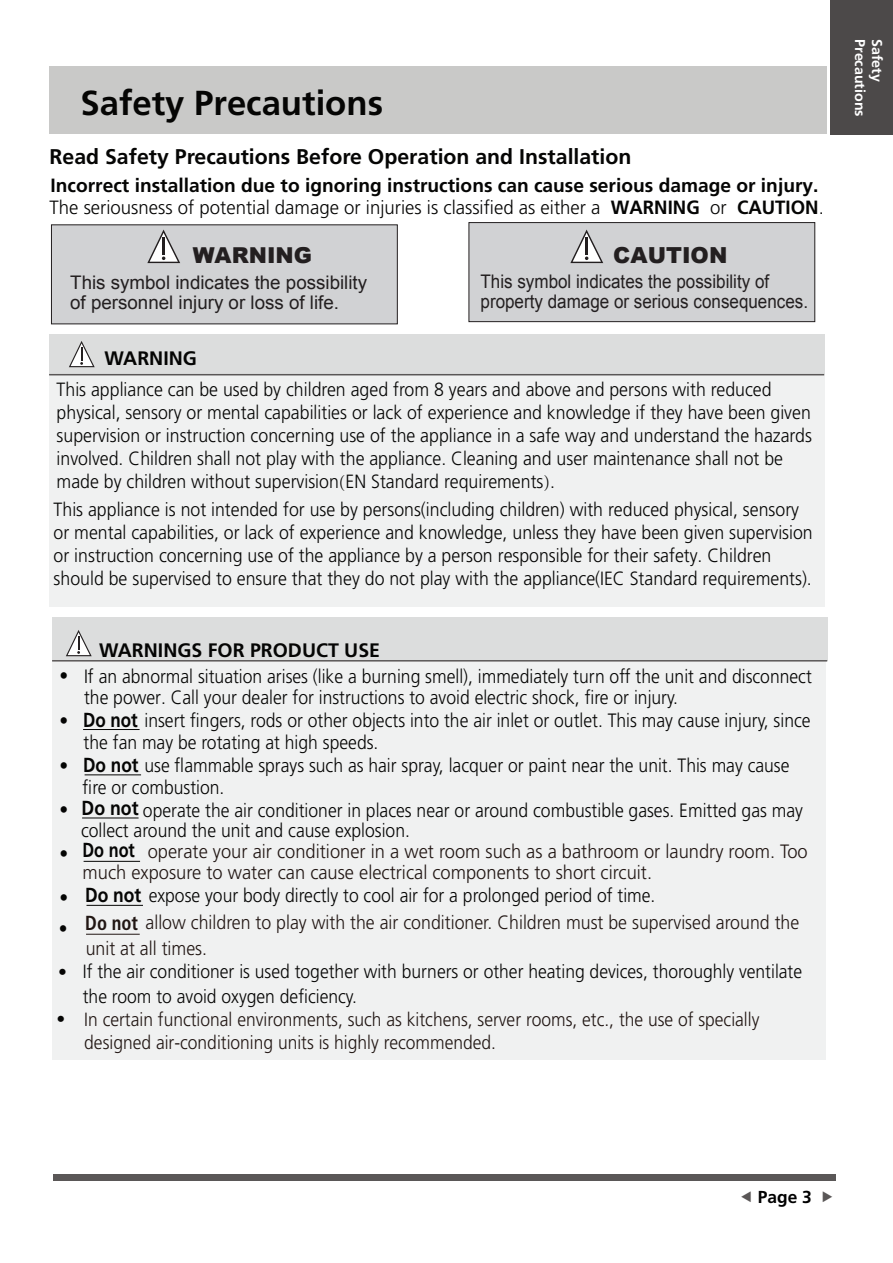
<style>
.page{position:relative;width:893px;height:1263px;background:#fff}
.page>*{position:absolute;margin:0;border:0;box-sizing:border-box;transform-origin:0 0}
.t1{font:700 34.65px "Frutiger LT Std";color:#050504}
.t2{font:900 22.05px "Arial";color:#231f20}
.t3{font:900 21.9px "Arial";color:#231f20}
.t4{font:700 21.3px "Frutiger LT Std";color:#050504}
.t5{font:700 20.25px "Frutiger LT Std";color:#050504;scale:.8 1}
.t6{font:700 19.5px "Frutiger LT Std";color:#050504}
.t7{font:300 19.35px/21.6px "Frutiger";color:#050504;scale:.91 1}
.t8{font:300 19.35px/21.1px "Frutiger";color:#211613;scale:.95 1}
.t9{font:300 19.35px/25.2px "Frutiger";color:#211613;scale:.92 1}
.t10{font:300 19.2px/23px "Frutiger";color:#050504;scale:.93 1}
.t11{font:300 19.2px/24.8px "Frutiger";color:#050504;scale:.91 1}
.t12{font:300 19.2px "Frutiger";color:#050504}
.t13{font:700 19.2px "Frutiger LT Std";color:#050504}
.t14{font:300 19.05px/23px "Frutiger";color:#211613;scale:.91 1}
.t15{font:18.75px/20.1px "Arial";color:#231f20;scale:.91 1}
.t16{font:18.75px/20.1px "Arial";color:#231f20}
.t17{font:300 18.75px/30.8px "Frutiger";color:#050504;scale:.93 1}
.t18{font:300 17.7px "Frutiger";color:#050504}
.t19{font:700 17.4px "Frutiger LT Std";color:#000}
.t20{font:700 14.25px "Frutiger LT Std";color:#fff}
.s1{font-family:"Frutiger LT Std";font-weight:700}
.s2{font-family:"Adobe Song Std"}
.s3{font-size:18.75px}
.s4{font-family:"Frutiger LT Std";font-weight:700;font-size:20.25px}
.s5{font-family:"Frutiger LT Std";font-weight:700;font-stretch:condensed;font-size:20.4px}
</style>
<div class="page">
<div style="left:49px;top:67px;width:778px;height:67px;background:#c9c9c8"></div>
<div style="left:830px;top:0;width:63px;height:134px;background:#4c4949"></div>
<div style="left:53px;top:1174px;width:782px;height:6px;background:#5a5757"></div>
<div style="left:49px;top:334px;width:775px;height:41px;background:#dcdddd"></div>
<div style="left:49px;top:375px;width:775px;height:232px;background:#f0f1f1"></div>
<hr style="left:49px;top:374px;width:775px;height:1px;background:#5a5757">
<div style="left:52px;top:617px;width:775px;height:44px;background:#dcdddd"></div>
<div style="left:52px;top:661px;width:774px;height:398px;background:#f0f1f1"></div>
<hr style="left:52px;top:660px;width:775px;height:1px;background:#5a5757">
<hr style="left:83px;top:729px;width:57px;height:1px;background:#050504">
<hr style="left:85px;top:774px;width:56px;height:1px;background:#050504">
<hr style="left:82px;top:818px;width:57px;height:1px;background:#050504">
<hr style="left:87px;top:905px;width:56px;height:1px;background:#050504">
<hr style="left:84px;top:861px;width:56px;height:1px;background:#050504">
<hr style="left:86px;top:934px;width:54px;height:1px;background:#211613">
<div style="left:51px;top:224px;width:347px;height:100px;background:#d1d2d4"></div>
<div style="left:469px;top:222px;width:346px;height:100px;background:#d1d2d4;border:1px solid #231f20"></div>
<svg style="left:147px;top:230px;width:33px;height:33px"></svg>
<svg style="left:69px;top:341px;width:26px;height:26px"></svg>
<svg style="left:66px;top:630px;width:26px;height:26px"></svg>
<svg style="left:570px;top:230px;width:33px;height:33px"></svg>
<h1 class="t1" style="left:80px;top:83px;width:304px">Safety Precautions</h1>
<p class="t4" style="left:50px;top:144px;width:583px">Read Safety Precautions Before Operation and Installation</p>
<p class="t12" style="left:50px;top:197px;width:776px">The seriousness of potential damage or injuries is classified as either a <span class="s1">WARNING</span> or <span class="s1">CAUTION</span>.</p>
<p class="t13" style="left:51px;top:175px;width:769px">Incorrect installation due to ignoring instructions can cause serious damage or injury.</p>
<p class="t3" style="left:193px;top:239px;width:121px">WARNING</p>
<p class="t16" style="left:70px;top:272px;width:298px">This symbol indicates the possibility of personnel injury or loss of life.</p>
<p class="t2" style="left:613px;top:239px;width:116px">CAUTION</p>
<p class="t15" style="left:480px;top:272px;width:361px">This symbol indicates the possibility of property damage or serious consequences.</p>
<p class="t6" style="left:104px;top:347px;width:94px">WARNING</p>
<p class="t10" style="left:57px;top:378px;width:770px">This appliance can be used by children aged from 8 years and above and persons with reduced</p>
<p class="t10" style="left:57px;top:401px;width:814px">physical, sensory or mental capabilities or lack of experience and knowledge if they have been given supervision or instruction concerning use of the appliance in a safe way and understand the hazards involved. Children shall not play with the appliance. Cleaning and user maintenance shall not be made by children without supervision<span class="s2">(</span>EN Standard requirements<span class="s2">)</span>.</p>
<p class="t10" style="left:54px;top:498px;width:818px">This appliance is not intended for use by persons(including children) with reduced physical, sensory or mental capabilities, or lack of experience and knowledge, unless they have been given supervision or instruction concerning use of the appliance by a person responsible for their safety. Children should be supervised to ensure that they do not play with the appliance(IEC Standard requirements).</p>
<p class="t6" style="left:99px;top:638px;width:282px">WARNINGS FOR PRODUCT USE</p>
<p class="t7" style="left:84px;top:665px;width:801px;text-indent:-25px"><span class="s3">•</span> If an abnormal situation arises (like a burning smell), immediately turn off the unit and disconnect the power. Call your dealer for instructions to avoid electric shock, fire or injury.</p>
<p class="t7" style="left:84px;top:710px;width:800px;text-indent:-24px"><span class="s3">•</span> <span class="s4">Do not</span> insert fingers, rods or other objects into the air inlet or outlet. This may cause injury, since the fan may be rotating at high speeds.</p>
<p class="t7" style="left:83px;top:754px;width:778px;line-height:22.2px;text-indent:-23px"><span class="s3">•</span> <span class="s4">Do not</span> use flammable sprays such as hair spray, lacquer or paint near the unit. This may cause fire or combustion.</p>
<p class="t7" style="left:81px;top:800px;width:795px;line-height:20.1px;text-indent:-22px"><span class="s3">•</span> <span class="s4">Do not</span> operate the air conditioner in places near or around combustible gases. Emitted gas may collect around the unit and cause explosion.</p>
<p class="t5" style="left:60px;top:838px;width:96px"><sub>•</sub> Do not</p>
<p class="t17" style="left:59px;top:882px;width:12px">• •</p>
<p class="t7" style="left:85px;top:884px;width:628px"><span class="s4">Do not</span> expose your body directly to cool air for a prolonged period of time.</p>
<p class="t18" style="left:58px;top:962px;width:10px">•</p>
<p class="t8" style="left:83px;top:841px;width:765px;text-indent:65px">operate your air conditioner in a wet room such as a bathroom or laundry room. Too much exposure to water can cause electrical components to short circuit.</p>
<p class="t9" style="left:85px;top:910px;width:778px"><span class="s5">Do not</span> allow children to play with the air conditioner. Children must be supervised around the unit at all times.</p>
<p class="t11" style="left:83px;top:959px;width:792px">If the air conditioner is used together with burners or other heating devices, thoroughly ventilate the room to avoid oxygen deficiency.</p>
<p class="t18" style="left:57px;top:1009px;width:10px">•</p>
<p class="t14" style="left:84px;top:1008px;width:743px">In certain functional environments, such as kitchens, server rooms, etc., the use of specially designed air-conditioning units is highly recommended.</p>
<p class="t20" style="left:868px;top:39px;width:79px;rotate:90deg">Precautions</p>
<p class="t20" style="left:886px;top:39px;width:44px;rotate:90deg">Safety</p>
<p class="t19" style="left:758px;top:1186px;width:55px">Page 3</p>
</div>
